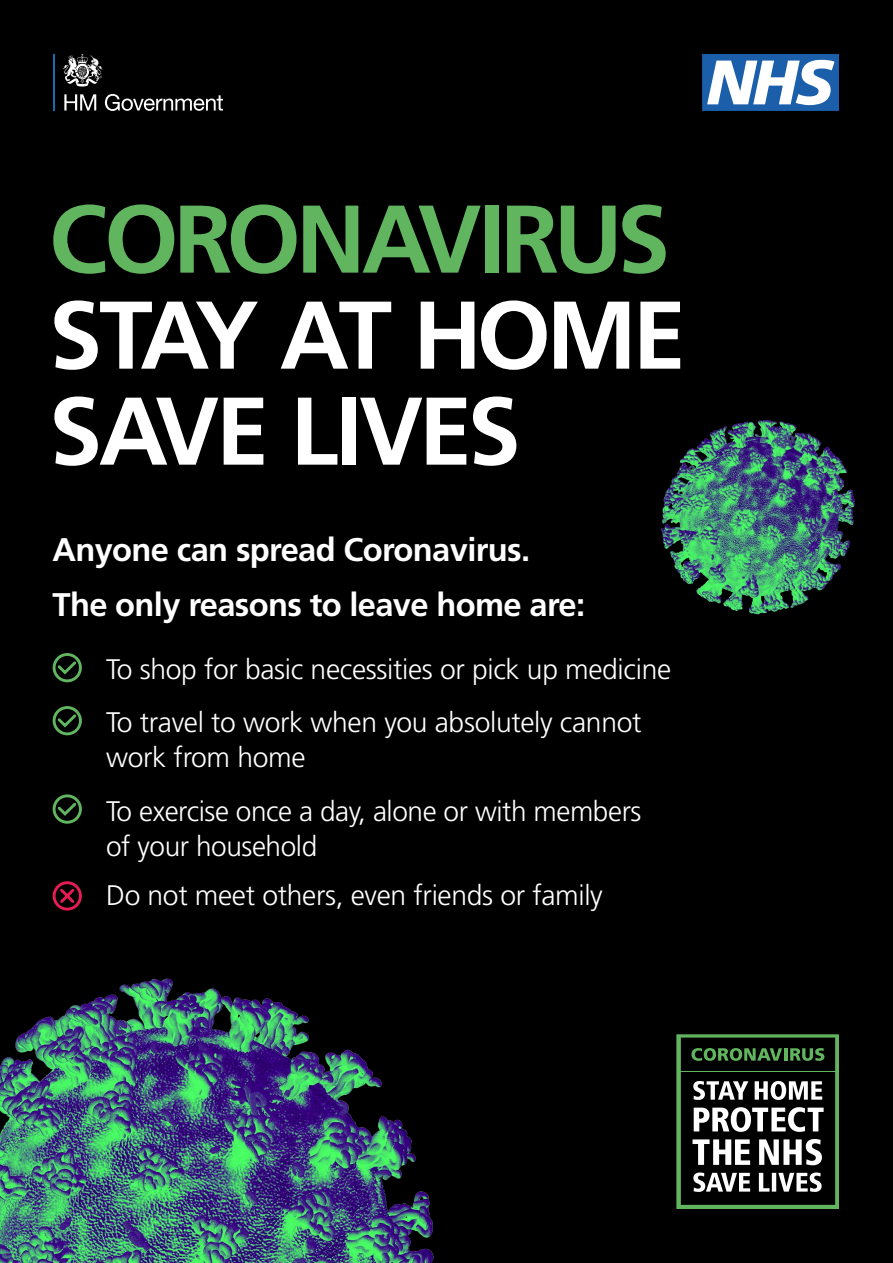
<style>
.page{position:relative;width:893px;height:1263px;background:#000}
.page>*{position:absolute;margin:0;border:0;box-sizing:border-box;transform-origin:0 0}
.t1{font:700 96px/96px "Frutiger";letter-spacing:-.05em;color:#fff}
.t2{font:700 96px "Frutiger";letter-spacing:-.05em;color:#61b55f}
.t3{font:700 32.7px/54.8px "Frutiger";letter-spacing:-.02em;color:#fff}
.t4{font:300 28.2px/52.9px "Frutiger";letter-spacing:-.01em;color:#fff}
</style>
<div class="page">
<hr style="left:53px;top:54px;width:2px;height:57px;background:#1b6bb4">
<svg style="left:64px;top:94px;width:32px;height:17px"></svg>
<svg style="left:105px;top:94px;width:118px;height:17px"></svg>
<svg style="left:63px;top:54px;width:40px;height:33px"></svg>
<svg style="left:702px;top:54px;width:137px;height:57px;background:#7da3ce"></svg>
<div style="left:53px;top:653px;width:29px;height:29px;border:3px solid #61b55f;border-radius:50%"></div>
<svg style="left:55px;top:659px;width:24px;height:17px"></svg>
<div style="left:53px;top:706px;width:29px;height:29px;border:3px solid #61b55f;border-radius:50%"></div>
<svg style="left:55px;top:712px;width:24px;height:17px"></svg>
<div style="left:53px;top:794px;width:29px;height:30px;border:3px solid #61b55f;border-radius:50%"></div>
<svg style="left:55px;top:800px;width:24px;height:18px"></svg>
<div style="left:53px;top:881px;width:29px;height:29px;border:3px solid #e61c54;border-radius:50%"></div>
<svg style="left:58px;top:886px;width:19px;height:20px"></svg>
<svg style="left:676px;top:1034px;width:163px;height:175px"></svg>
<img style="left:0;top:978px;width:434px;height:285px">
<img style="left:661px;top:419px;width:194px;height:196px">
<h1 class="t2" style="left:49px;top:183px;width:623px">CORONAVIRUS</h1>
<h1 class="t1" style="left:49px;top:286px;width:639px">STAY AT HOME<br>SAVE LIVES</h1>
<p class="t3" style="left:52px;top:522px;width:534px">Anyone can spread Coronavirus.<br>The only reasons to leave home are:</p>
<p class="t4" style="left:106px;top:643px;width:567px">To shop for basic necessities or pick up medicine<br>To travel to work when you absolutely cannot</p>
<p class="t4" style="left:106px;top:731px;width:537px">work from home<br>To exercise once a day, alone or with members</p>
<p class="t4" style="left:106px;top:821px;width:498px;line-height:49.5px">of your household<br>Do not meet others, even friends or family</p>
</div>
